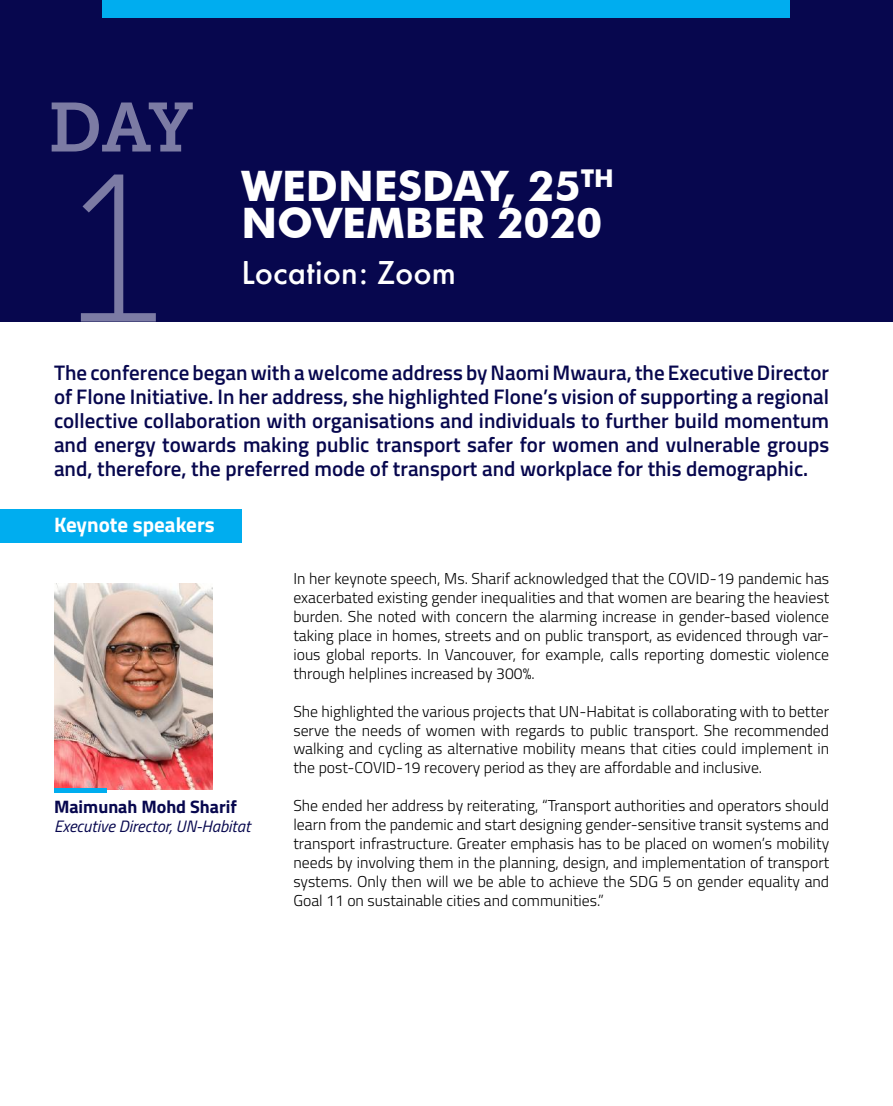
<style>
.page{position:relative;width:893px;height:1106px;background:#fff}
.page>*{position:absolute;margin:0;border:0;box-sizing:border-box;transform-origin:0 0}
.t1{font:210px "Museo Slab 100";color:#7c7ba4}
.t2{font:69px "Museo Slab 700";color:#7c7ba4}
.t3{font:700 42px/37.5px "Futura BT";color:#fff}
.t4{font:500 34.5px "Futura Round";color:#fff}
.t5{font:600 21px/24px "Titillium Web";color:#07074e;text-align:justify}
.t6{font:700 21px "Titillium Web";color:#fff}
.t7{font:700 18px "Titillium Web";color:#07074e}
.t8{font:italic 16.5px "Titillium Web";color:#07074e}
.t9{font:300 15.75px/18.9px "Titillium Web";color:#000;text-align:justify}
</style>
<div class="page">
<div style="left:0;top:510px;width:241px;height:33px;background:#00adef"></div>
<div style="left:0;top:0;width:893px;height:321px;background:#07074e"></div>
<div style="left:103px;top:0;width:687px;height:18px;background:#00adef"></div>
<img style="left:54px;top:583px;width:159px;height:206px">
<hr style="left:54px;top:788px;width:53px;height:4px;background:#00adef">
<h2 class="t2" style="left:48px;top:88px;width:147px">DAY</h2>
<h1 class="t1" style="left:71px;top:136px;width:91px">1</h1>
<h3 class="t3" style="left:241px;top:167px;width:374px">WEDNESDAY, 25<sup>TH<br></sup>NOVEMBER 2020</h3>
<h3 class="t4" style="left:241px;top:247px;width:216px">Location: Zoom</h3>
<p class="t5" style="left:54px;top:359px;width:777px">The conference began with a welcome address by Naomi Mwaura, the Executive Director of Flone Initiative. In her address, she highlighted Flone’s vision of supporting a regional collective collaboration with organisations and individuals to further build momentum and energy towards making public transport safer for women and vulnerable groups and, therefore, the preferred mode of transport and workplace for this demographic.</p>
<h3 class="t6" style="left:54px;top:508px;width:162px">Keynote speakers</h3>
<p class="t7" style="left:54px;top:793px;width:184px">Maimunah Mohd Sharif</p>
<p class="t8" style="left:54px;top:814px;width:198px">Executive Director, UN-Habitat</p>
<p class="t9" style="left:293px;top:568px;width:537px">In her keynote speech, Ms. Sharif acknowledged that the COVID-19 pandemic has exacerbated existing gender inequalities and that women are bearing the heaviest burden. She noted with concern the alarming increase in gender-based violence taking place in homes, streets and on public transport, as evidenced through var&shy;ious global reports. In Vancouver, for example, calls reporting domestic violence through helplines increased by 300%.</p>
<p class="t9" style="left:293px;top:701px;width:537px">She highlighted the various projects that UN-Habitat is collaborating with to better serve the needs of women with regards to public transport. She recommended walking and cycling as alternative mobility means that cities could implement in the post-COVID-19 recovery period as they are affordable and inclusive.</p>
<p class="t9" style="left:293px;top:795px;width:537px">She ended her address by reiterating, “Transport authorities and operators should learn from the pandemic and start designing gender-sensitive transit systems and transport infrastructure. Greater emphasis has to be placed on women’s mobility needs by involving them in the planning, design, and implementation of transport systems. Only then will we be able to achieve the SDG 5 on gender equality and Goal 11 on sustainable cities and communities.”</p>
</div>
